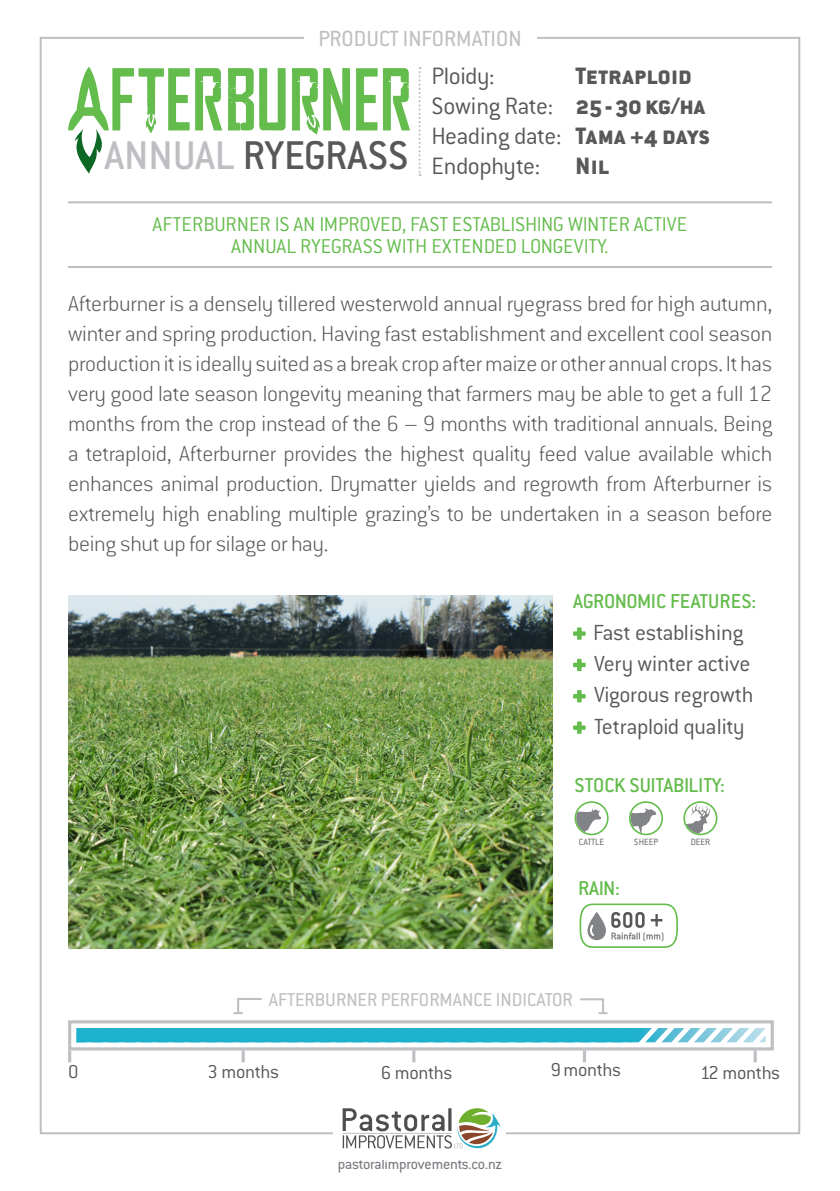
<style>
.page{position:relative;width:840px;height:1191px;background:#fff}
.page>*{position:absolute;margin:0;border:0;box-sizing:border-box;transform-origin:0 0}
.t1{font:500 44px "Conduit ITC Std";color:#57585a}
.t2{font:300 26px "Conduit ITC Std";letter-spacing:-.02em;color:#57585a}
.t3{font:800 26px "Conduit ITC Std";color:#57585a}
.t4{font:200 24px/30px "Conduit ITC Std";letter-spacing:-.01em;color:#57585a;text-align:justify}
.t5{font:300 24px "Conduit ITC Std";letter-spacing:-.015em;color:#57585a}
.t6{font:24px "Conduit ITC Std";color:#bebfc2}
.t7{font:300 22px/22px "Conduit ITC Std";color:#64bc4c;text-align:center}
.t8{font:500 22px "Conduit ITC Std";letter-spacing:-.015em;color:#64bc4c}
.t9{font:20.4px "Conduit ITC Std";color:#bebfc2}
.t10{font:300 20.4px "Conduit ITC Std";letter-spacing:-.015em;color:#57585a}
.t11{font:16px "Conduit ITC Std";letter-spacing:-.01em;color:#787a7f}
.t12{font:10px "Conduit ITC Std";color:#707073}
.s1{color:#bebfc2}
.s2{font-weight:800}
</style>
<div class="page">
<svg style="left:342px;top:1108px;width:158px;height:41px"></svg>
<img style="left:68px;top:595px;width:484px;height:353px">
<svg style="left:573px;top:627px;width:12px;height:13px"></svg>
<svg style="left:573px;top:659px;width:12px;height:12px"></svg>
<svg style="left:573px;top:690px;width:12px;height:12px"></svg>
<svg style="left:573px;top:721px;width:12px;height:13px"></svg>
<hr style="left:68px;top:201px;width:703px;height:2px;background:#bebfc2">
<hr style="left:68px;top:266px;width:703px;height:2px;background:#bebfc2">
<svg style="left:418px;top:67px;width:2px;height:109px"></svg>
<svg style="left:76px;top:1028px;width:689px;height:14px;background:#38b9d2"></svg>
<div style="left:68px;top:1020px;width:705px;height:30px;border:3px solid #bebfc2"></div>
<svg style="left:68px;top:1050px;width:3px;height:12px"></svg>
<svg style="left:412px;top:1050px;width:3px;height:12px"></svg>
<svg style="left:241px;top:1050px;width:3px;height:12px"></svg>
<svg style="left:582px;top:1050px;width:3px;height:12px"></svg>
<svg style="left:753px;top:1050px;width:3px;height:12px"></svg>
<svg style="left:233px;top:998px;width:29px;height:17px"></svg>
<svg style="left:580px;top:998px;width:27px;height:17px"></svg>
<svg style="left:686px;top:804px;width:23px;height:29px"></svg>
<div style="left:683px;top:801px;width:34px;height:34px;border:2px solid #64bc4c;border-radius:50%"></div>
<svg style="left:631px;top:808px;width:25px;height:25px"></svg>
<div style="left:628px;top:801px;width:34px;height:34px;border:2px solid #64bc4c;border-radius:50%"></div>
<svg style="left:577px;top:808px;width:24px;height:25px"></svg>
<div style="left:574px;top:801px;width:34px;height:34px;border:2px solid #64bc4c;border-radius:50%"></div>
<svg style="left:579px;top:903px;width:99px;height:45px"></svg>
<svg style="left:228px;top:68px;width:57px;height:62px"></svg>
<svg style="left:356px;top:68px;width:21px;height:62px"></svg>
<svg style="left:383px;top:68px;width:27px;height:62px"></svg>
<svg style="left:68px;top:67px;width:154px;height:107px"></svg>
<svg style="left:292px;top:68px;width:58px;height:66px"></svg>
<p class="t6" style="left:318px;top:24px;width:205px">PRODUCT INFORMATION</p>
<p class="t1" style="left:104px;top:129px;width:305px"><span class="s1">ANNUAL</span> RYEGRASS</p>
<p class="t2" style="left:431px;top:61px;width:65px">Ploidy:</p>
<p class="t3" style="left:575px;top:61px;width:118px">Tetraploid</p>
<p class="t2" style="left:431px;top:91px;width:275px">Sowing Rate: <span class="s2">25-30 kg/ha</span></p>
<p class="t2" style="left:431px;top:121px;width:280px">Heading date: <span class="s2">Tama +4 days</span></p>
<p class="t2" style="left:431px;top:151px;width:110px">Endophyte:</p>
<p class="t3" style="left:575px;top:151px;width:35px">Nil</p>
<p class="t7" style="left:152px;top:212px;width:536px">AFTERBURNER IS AN IMPROVED, FAST ESTABLISHING WINTER ACTIVE<br>ANNUAL RYEGRASS WITH EXTENDED LONGEVITY.</p>
<p class="t4" style="left:68px;top:288px;width:705px">Afterburner is a densely tillered westerwold annual ryegrass bred for high autumn, winter and spring production. Having fast establishment and excellent cool season production it is ideally suited as a break crop after maize or other annual crops. It has very good late season longevity meaning that farmers may be able to get a full 12 months from the crop instead of the 6 – 9 months with traditional annuals. Being a tetraploid, Afterburner provides the highest quality feed value available which enhances animal production. Drymatter yields and regrowth from Afterburner is extremely high enabling multiple grazing’s to be undertaken in a season before being shut up for silage or hay.</p>
<p class="t8" style="left:572px;top:588px;width:185px">AGRONOMIC FEATURES:</p>
<p class="t5" style="left:592px;top:618px;width:152px">Fast establishing</p>
<p class="t5" style="left:593px;top:649px;width:158px">Very winter active</p>
<p class="t5" style="left:593px;top:680px;width:160px">Vigorous regrowth</p>
<p class="t5" style="left:593px;top:712px;width:152px">Tetraploid quality</p>
<p class="t8" style="left:574px;top:772px;width:152px">STOCK SUITABILITY:</p>
<p class="t12" style="left:578px;top:836px;width:27px">CATTLE</p>
<p class="t12" style="left:633px;top:836px;width:26px">SHEEP</p>
<p class="t12" style="left:690px;top:836px;width:21px">DEER</p>
<p class="t8" style="left:578px;top:874px;width:43px">RAIN:</p>
<p class="t9" style="left:269px;top:987px;width:305px">AFTERBURNER PERFORMANCE INDICATOR</p>
<p class="t10" style="left:68px;top:1059px;width:12px">0</p>
<p class="t10" style="left:207px;top:1059px;width:73px">3 months</p>
<p class="t10" style="left:380px;top:1060px;width:73px">6 months</p>
<p class="t10" style="left:550px;top:1057px;width:72px">9months</p>
<p class="t10" style="left:699px;top:1060px;width:82px">12 months</p>
<p class="t11" style="left:338px;top:1154px;width:166px">pastoralimprovements.co.nz</p>
</div>
